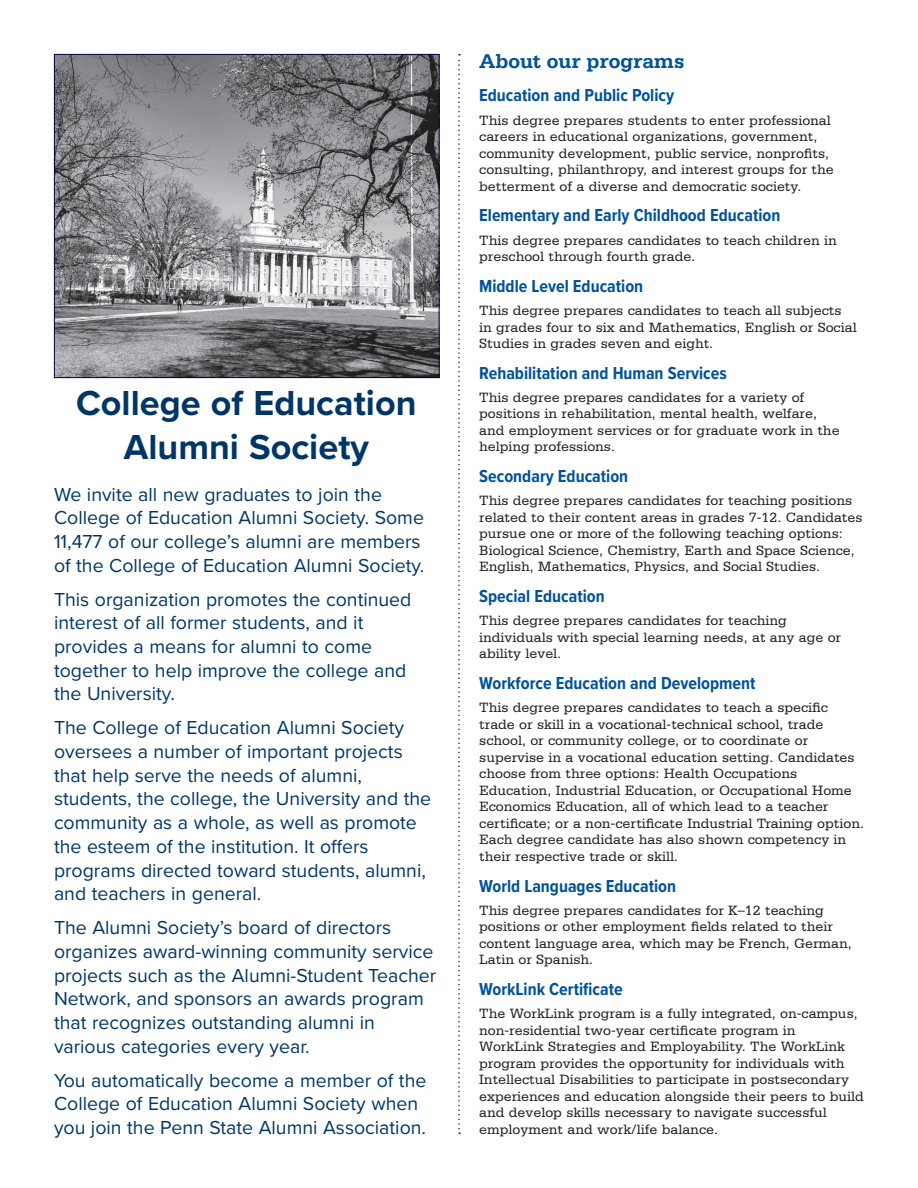
<style>
.page{position:relative;width:918px;height:1188px;background:#fff}
.page>*{position:absolute;margin:0;border:0;box-sizing:border-box;transform-origin:0 0}
.t1{font:700 36px/43.5px "Proxima Nova";color:#003667;text-align:center}
.t2{font:700 21px "Serifa Std";color:#01529a}
.t3{font:19.5px/23.7px "Proxima Nova";color:#003667}
.t4{font:700 18px "Proxima Nova Cond";color:#01529a}
.t5{font:14.25px/16.5px "Serifa Std";color:#231f20}
</style>
<div class="page">
<img style="left:56px;top:56px;width:382px;height:320px">
<div style="left:54px;top:54px;width:386px;height:324px;border:1px solid #02063d"></div>
<svg style="left:458px;top:54px;width:2px;height:1080px"></svg>
<h1 class="t1" style="left:76px;top:381px;width:342px">College of Education<br>Alumni Society</h1>
<p class="t3" style="left:54px;top:481px;width:372px">We invite all new graduates to join the College of Education Alumni Society. Some 11,477 of our college’s alumni are members of the College of Education Alumni Society.</p>
<p class="t3" style="left:54px;top:586px;width:359px">This organization promotes the continued interest of all former students, and it provides a means for alumni to come together to help improve the college and the University.</p>
<p class="t3" style="left:54px;top:715px;width:379px">The College of Education Alumni Society oversees a number of important projects that help serve the needs of alumni, students, the college, the University and the community as a whole, as well as promote the esteem of the institution. It offers programs directed toward students, alumni, and teachers in general.</p>
<p class="t3" style="left:54px;top:915px;width:384px">The Alumni Society’s board of directors organizes award-winning community service projects such as the Alumni-Student Teacher Network, and sponsors an awards program that recognizes outstanding alumni in various categories every year.</p>
<p class="t3" style="left:54px;top:1067px;width:374px">You automatically become a member of the<br>College of Education Alumni Society when you join the Penn State Alumni Association.</p>
<h1 class="t2" style="left:479px;top:49px;width:207px">About our programs</h1>
<h2 class="t4" style="left:479px;top:82px;width:196px">Education and Public Policy</h2>
<p class="t5" style="left:479px;top:112px;width:356px">This degree prepares students to enter professional careers in educational organizations, government, community development, public service, nonprofits, consulting, philanthropy, and interest groups for the betterment of a diverse and democratic society.</p>
<h2 class="t4" style="left:479px;top:202px;width:303px">Elementary and Early Childhood Education</h2>
<p class="t5" style="left:479px;top:232px;width:359px">This degree prepares candidates to teach children in preschool through fourth grade.</p>
<h2 class="t4" style="left:479px;top:273px;width:165px">Middle Level Education</h2>
<p class="t5" style="left:479px;top:302px;width:379px">This degree prepares candidates to teach all subjects in grades four to six and Mathematics, English or Social<br>Studies in grades seven and eight.</p>
<h2 class="t4" style="left:479px;top:359px;width:249px">Rehabilitation and Human Services</h2>
<p class="t5" style="left:479px;top:389px;width:362px">This degree prepares candidates for a variety of positions in rehabilitation, mental health, welfare, and employment services or for graduate work in the helping professions.</p>
<h2 class="t4" style="left:479px;top:463px;width:151px">Secondary Education</h2>
<p class="t5" style="left:479px;top:493px;width:385px">This degree prepares candidates for teaching positions related to their content areas in grades 7-12. Candidates pursue one or more of the following teaching options:<br>Biological Science, Chemistry, Earth and Space Science, English, Mathematics, Physics, and Social Studies.</p>
<h2 class="t4" style="left:479px;top:583px;width:127px">Special Education</h2>
<p class="t5" style="left:479px;top:613px;width:363px">This degree prepares candidates for teaching individuals with special learning needs, at any age or ability level.</p>
<h2 class="t4" style="left:479px;top:670px;width:278px">Workforce Education and Development</h2>
<p class="t5" style="left:479px;top:700px;width:386px">This degree prepares candidates to teach a specific trade or skill in a vocational-technical school, trade school, or community college, or to coordinate or supervise in a vocational education setting. Candidates choose from three options: Health Occupations Education, Industrial Education, or Occupational Home Economics Education, all of which lead to a teacher certificate; or a non-certificate Industrial Training option.<br>Each degree candidate has also shown competency in their respective trade or skill.</p>
<h2 class="t4" style="left:479px;top:872px;width:198px">World Languages Education</h2>
<p class="t5" style="left:479px;top:902px;width:374px">This degree prepares candidates for K–12 teaching positions or other employment fields related to their content language area, which may be French, German, Latin or Spanish.</p>
<h2 class="t4" style="left:479px;top:976px;width:145px">WorkLink Certificate</h2>
<p class="t5" style="left:479px;top:1006px;width:386px">The WorkLink program is a fully integrated, on-campus, non-residential two-year certificate program in<br>WorkLink Strategies and Employability. The WorkLink program provides the opportunity for individuals with Intellectual Disabilities to participate in postsecondary experiences and education alongside their peers to build and develop skills necessary to navigate successful employment and work/life balance.</p>
</div>
